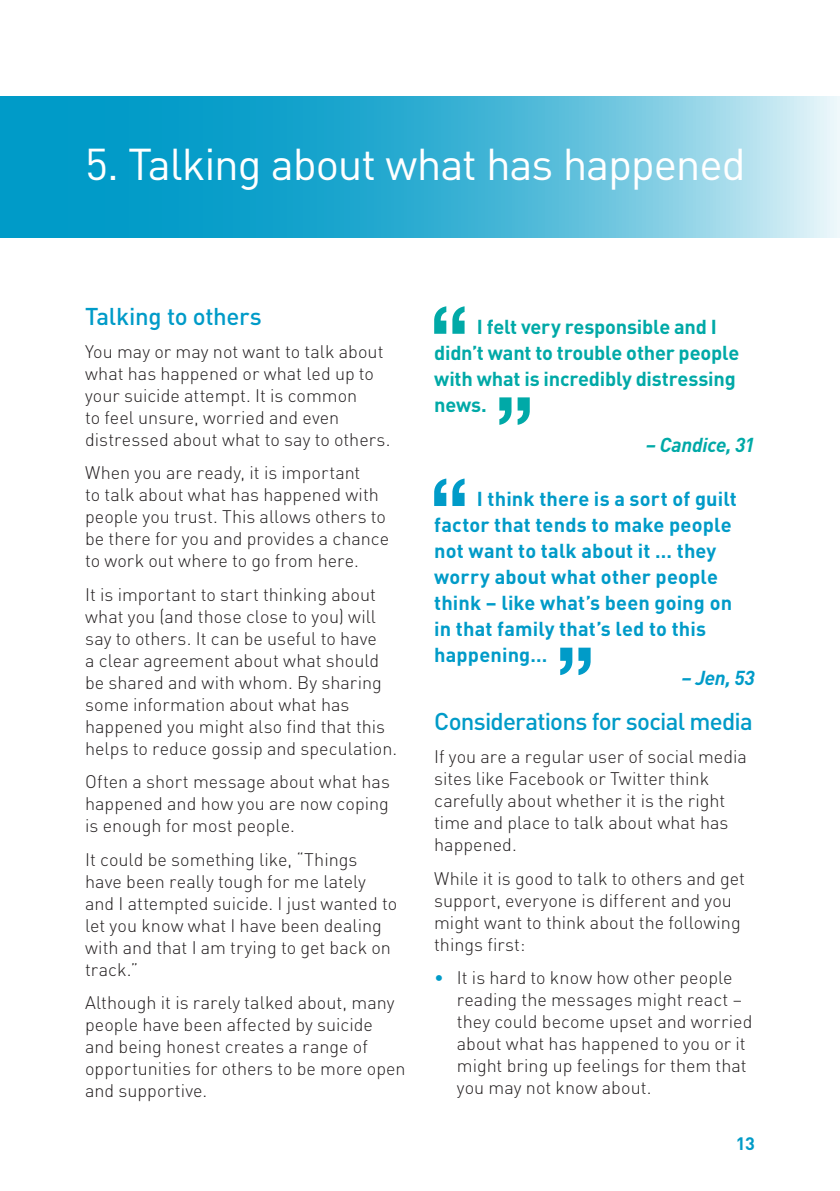
<style>
.page{position:relative;width:840px;height:1191px;background:#fff}
.page>*{position:absolute;margin:0;border:0;box-sizing:border-box;transform-origin:0 0}
.SECTION_HEADING_1-LI{font:44px "DIN";letter-spacing:-.025em;color:#fff}
.SUBHEAD_A{font:500 24px "DINOT";letter-spacing:-.03em;color:#009bc8}
.t1{font:700 20px/26px "DINOT";letter-spacing:.01em;color:#009bc8}
.t2{font:700 20px/26px "DINOT";letter-spacing:-.01em;color:#00a9a7}
.t3{font:italic 700 20px "DINOT";letter-spacing:-.01em;color:#00a9a7}
.t4{font:italic 700 20px "DINOT";color:#009bc8}
.BODY_COPY{font:300 18px/22px "DINOT";color:#231f20}
.t5{font:700 17.8px "DINOT";color:#009bc8}
.s1{color:#009bc8}
</style>
<div class="page">
<svg style="left:0;top:96px;width:839px;height:142px;background:#45b5d6"></svg>
<svg style="left:434px;top:306px;width:30px;height:28px"></svg>
<svg style="left:499px;top:397px;width:30px;height:28px"></svg>
<svg style="left:434px;top:478px;width:30px;height:28px"></svg>
<svg style="left:560px;top:647px;width:30px;height:28px"></svg>
<h1 class="SECTION_HEADING_1-LI" style="left:85px;top:137px;width:661px">5. Talking about what has happened</h1>
<h2 class="SUBHEAD_A" style="left:85px;top:301px;width:178px">Talking to others</h2>
<p class="BODY_COPY" style="left:85px;top:340px;width:306px">You may or may not want to talk about what has happened or what led up to your suicide attempt. It is common<br>to feel unsure, worried and even distressed about what to say to others.</p>
<p class="BODY_COPY" style="left:85px;top:462px;width:305px">When you are ready, it is important<br>to talk about what has happened with people you trust. This allows others to be there for you and provides a chance to work out where to go from here.</p>
<p class="BODY_COPY" style="left:85px;top:583px;width:313px">It is important to start thinking about what you (and those close to you) will say to others. It can be useful to have<br>a clear agreement about what should be shared and with whom. By sharing some information about what has happened you might also find that this helps to reduce gossip and speculation.</p>
<p class="BODY_COPY" style="left:85px;top:770px;width:306px;text-align:justify">Often a short message about what has happened and how you are now coping is enough for most people.</p>
<p class="BODY_COPY" style="left:85px;top:848px;width:313px">It could be something like, “Things have been really tough for me lately and I attempted suicide. I just wanted to let you know what I have been dealing with and that I am trying to get back on track.”</p>
<p class="BODY_COPY" style="left:85px;top:991px;width:322px">Although it is rarely talked about, many people have been affected by suicide and being honest creates a range of opportunities for others to be more open and supportive.</p>
<p class="t2" style="left:434px;top:313px;width:306px;text-indent:43px">I felt very responsible and I didn’t want to trouble other people with what is incredibly distressing news.</p>
<p class="t3" style="left:645px;top:431px;width:110px">– Candice, 31</p>
<p class="t1" style="left:434px;top:485px;width:304px;text-indent:43px">I think there is a sort of guilt factor that tends to make people not want to talk about it … they worry about what other people think – like what’s been going on in that family that’s led to this happening…</p>
<p class="t4" style="left:681px;top:665px;width:75px">– Jen, 53</p>
<h2 class="SUBHEAD_A" style="left:434px;top:706px;width:320px">Considerations for social media</h2>
<p class="BODY_COPY" style="left:434px;top:745px;width:314px">If you are a regular user of social media sites like Facebook or Twitter think carefully about whether it is the right time and place to talk about what has happened.</p>
<p class="BODY_COPY" style="left:434px;top:867px;width:312px">While it is good to talk to others and get support, everyone is different and you might want to think about the following things first:</p>
<p class="BODY_COPY" style="left:456px;top:966px;width:297px;text-indent:-23px"><span class="s1">•</span> It is hard to know how other people reading the messages might react – they could become upset and worried about what has happened to you or it might bring up feelings for them that you may not know about.</p>
<p class="t5" style="left:735px;top:1131px;width:21px">13</p>
</div>
